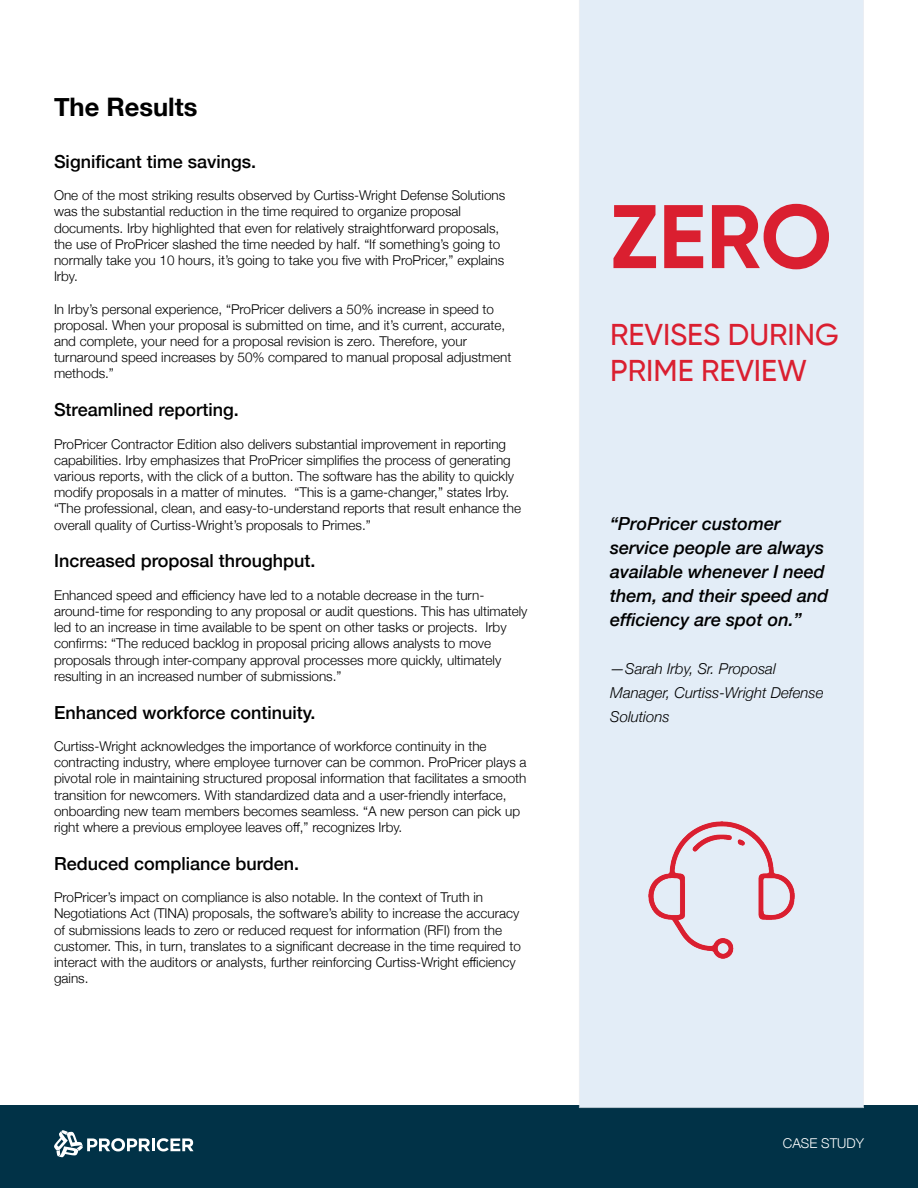
<style>
.page{position:relative;width:918px;height:1188px;background:#fff}
.page>*{position:absolute;margin:0;border:0;box-sizing:border-box;transform-origin:0 0}
.t1{font:700 90px "Gilroy";color:#da1f30}
.t2{font:500 30px/36px "Gilroy";color:#da1f30}
.t3{font:700 25.5px "Helvetica Neue";color:#000}
.t4{font:500 18px "Helvetica Neue";color:#000}
.t5{font:italic 500 18px/24px "Helvetica Neue";color:#000}
.t6{font:italic 300 15px/24px "Helvetica Neue";color:#000}
.t7{font:300 13.5px/16.2px "Helvetica Neue";color:#000}
.t8{font:300 13.5px "Helvetica Neue";color:#fff}
</style>
<div class="page">
<div style="left:0;top:1106px;width:918px;height:82px;background:#013247"></div>
<svg style="left:54px;top:1130px;width:140px;height:27px"></svg>
<div style="left:579px;top:0;width:285px;height:1108px;background:#e3edf7"></div>
<img style="left:649px;top:821px;width:145px;height:137px">
<h3 class="t3" style="left:54px;top:86px;width:145px">The Results</h3>
<h3 class="t4" style="left:54px;top:147px;width:204px">Significant time savings.</h3>
<p class="t7" style="left:54px;top:186px;width:453px">One of the most striking results observed by Curtiss-Wright Defense Solutions was the substantial reduction in the time required to organize proposal documents. Irby highlighted that even for relatively straightforward proposals, the use of ProPricer slashed the time needed by half. “If something’s going to normally take you 10 hours, it’s going to take you five with ProPricer,” explains Irby.</p>
<p class="t7" style="left:54px;top:300px;width:459px">In Irby’s personal experience, “ProPricer delivers a 50% increase in speed to proposal. When your proposal is submitted on time, and it’s current, accurate, and complete, your need for a proposal revision is zero. Therefore, your turnaround speed increases by 50% compared to manual proposal adjustment methods.”</p>
<h3 class="t4" style="left:54px;top:395px;width:186px">Streamlined reporting.</h3>
<p class="t7" style="left:54px;top:435px;width:469px">ProPricer Contractor Edition also delivers substantial improvement in reporting capabilities. Irby emphasizes that ProPricer simplifies the process of generating various reports, with the click of a button. The software has the ability to quickly modify proposals in a matter of minutes. “This is a game-changer,” states Irby. “The professional, clean, and easy-to-understand reports that result enhance the overall quality of Curtiss-Wright’s proposals to Primes.”</p>
<h3 class="t4" style="left:54px;top:547px;width:263px">Increased proposal throughput.</h3>
<p class="t7" style="left:54px;top:586px;width:475px">Enhanced speed and efficiency have led to a notable decrease in the turn&shy;around-time for responding to any proposal or audit questions. This has ultimately led to an increase in time available to be spent on other tasks or projects. Irby confirms: “The reduced backlog in proposal pricing allows analysts to move proposals through inter-company approval processes more quickly, ultimately resulting in an increased number of submissions.”</p>
<h3 class="t4" style="left:54px;top:698px;width:263px">Enhanced workforce continuity.</h3>
<p class="t7" style="left:54px;top:737px;width:474px">Curtiss-Wright acknowledges the importance of workforce continuity in the contracting industry, where employee turnover can be common. ProPricer plays a pivotal role in maintaining structured proposal information that facilitates a smooth transition for newcomers. With standardized data and a user-friendly interface, onboarding new team members becomes seamless. “A new person can pick up right where a previous employee leaves off,” recognizes Irby.</p>
<h3 class="t4" style="left:54px;top:849px;width:247px">Reduced compliance burden.</h3>
<p class="t7" style="left:54px;top:888px;width:468px">ProPricer’s impact on compliance is also notable. In the context of Truth in Negotiations Act (TINA) proposals, the software’s ability to increase the accuracy of submissions leads to zero or reduced request for information (RFI) from the customer. This, in turn, translates to a significant decrease in the time required to interact with the auditors or analysts, further reinforcing Curtiss-Wright efficiency gains.</p>
<h1 class="t1" style="left:610px;top:180px;width:223px">ZERO</h1>
<h2 class="t2" style="left:610px;top:316px;width:230px">REVISES DURING<br>PRIME REVIEW</h2>
<h3 class="t5" style="left:610px;top:510px;width:220px">“ProPricer customer service people are always available whenever I need them, and their speed and efficiency are spot on.”</h3>
<p class="t6" style="left:610px;top:656px;width:215px">—Sarah Irby, Sr. Proposal<br>Manager, Curtiss-Wright Defense<br>Solutions</p>
<p class="t8" style="left:783px;top:1132px;width:83px">CASE STUDY</p>
</div>
